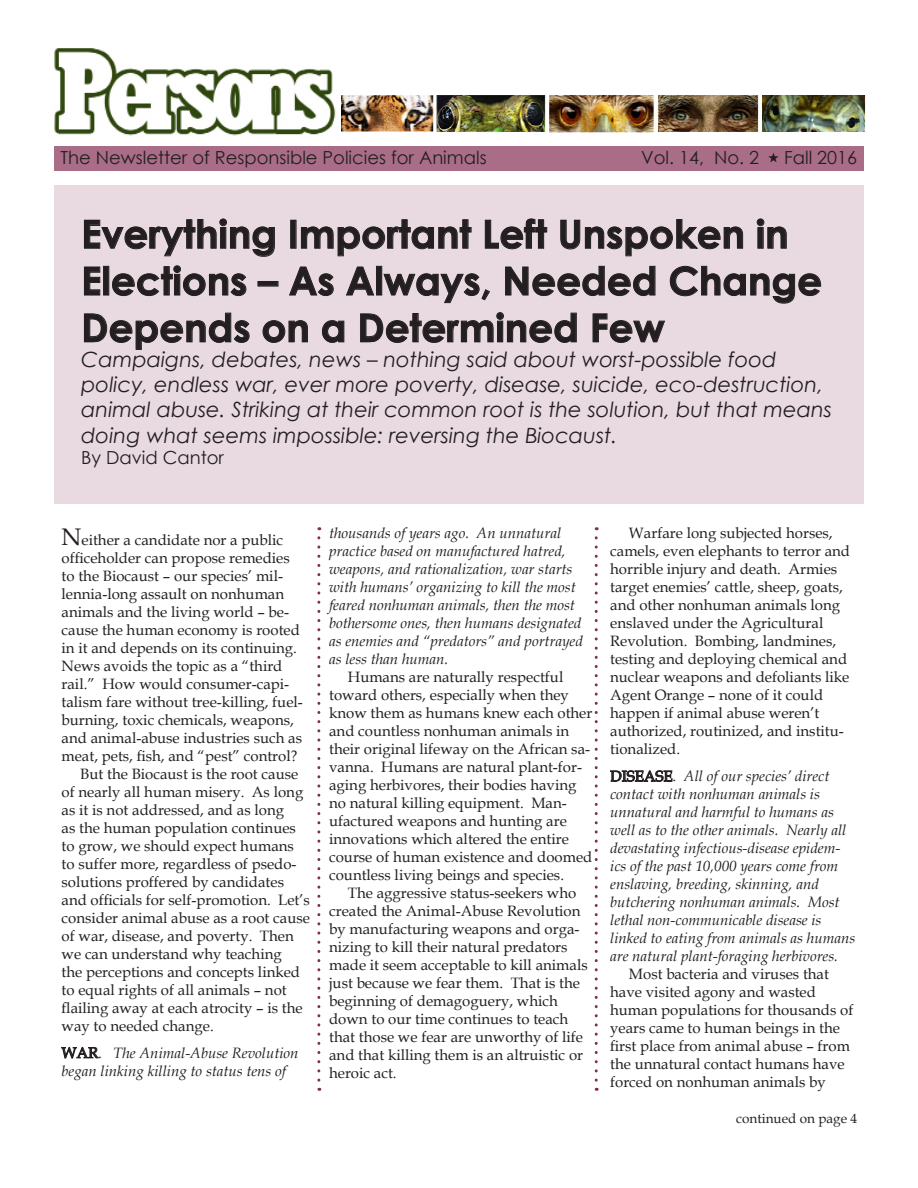
<style>
.page{position:relative;width:918px;height:1188px;background:#fff}
.page>*{position:absolute;margin:0;border:0;box-sizing:border-box;transform-origin:0 0}
.t1{font:700 39px/46.8px "Century Gothic";color:#231f20}
.t2{font:italic 21px/25.2px "Century Gothic";color:#231f20}
.t3{font:18px "Century Gothic";color:#231f20}
.t4{font:15px/18px "Book Antiqua";color:#231f20}
.t5{font:italic 15px/18px "Book Antiqua";color:#231f20}
.t6{font:13.5px "Book Antiqua";color:#231f20}
.s1{font-size:24px}
.s2{font-style:normal}
</style>
<div class="page">
<div style="left:54px;top:147px;width:810px;height:24px;background:#a96d88"></div>
<svg style="left:61px;top:1046px;width:37px;height:13px"></svg>
<div style="left:54px;top:186px;width:810px;height:318px;background:#e9dae1"></div>
<svg style="left:84px;top:218px;width:191px;height:39px"></svg>
<svg style="left:301px;top:219px;width:171px;height:38px"></svg>
<svg style="left:485px;top:218px;width:62px;height:32px"></svg>
<svg style="left:560px;top:219px;width:183px;height:38px"></svg>
<svg style="left:757px;top:218px;width:30px;height:31px"></svg>
<svg style="left:84px;top:266px;width:17px;height:30px"></svg>
<div style="left:104px;top:266px;width:5px;height:29px;border:1px solid #231f20"></div>
<svg style="left:112px;top:265px;width:135px;height:31px"></svg>
<svg style="left:289px;top:266px;width:45px;height:30px"></svg>
<svg style="left:346px;top:266px;width:28px;height:30px"></svg>
<div style="left:377px;top:266px;width:5px;height:29px;border:1px solid #231f20"></div>
<svg style="left:383px;top:273px;width:107px;height:30px"></svg>
<svg style="left:505px;top:266px;width:151px;height:30px"></svg>
<svg style="left:670px;top:266px;width:151px;height:38px"></svg>
<svg style="left:84px;top:312px;width:166px;height:38px"></svg>
<svg style="left:262px;top:320px;width:46px;height:23px"></svg>
<svg style="left:322px;top:320px;width:23px;height:23px"></svg>
<svg style="left:360px;top:312px;width:217px;height:31px"></svg>
<svg style="left:592px;top:313px;width:73px;height:30px"></svg>
<svg style="left:768px;top:153px;width:11px;height:9px"></svg>
<img style="left:54px;top:48px;width:282px;height:88px">
<img style="left:341px;top:96px;width:525px;height:36px">
<svg style="left:610px;top:770px;width:62px;height:12px"></svg>
<svg style="left:317px;top:538px;width:3px;height:553px"></svg>
<svg style="left:595px;top:538px;width:3px;height:553px"></svg>
<p class="t3" style="left:60px;top:145px;width:428px">The Newsletter of Responsible Policies for Animals</p>
<p class="t3" style="left:641px;top:145px;width:119px">Vol. 14, No. 2</p>
<p class="t3" style="left:784px;top:145px;width:75px">Fall 2016</p>
<p class="t1" style="left:81px;top:209px;width:742px">Everything Important Left Unspoken in<br>Elections – As Always, Needed Change<br>Depends on a Determined Few</p>
<p class="t2" style="left:81px;top:347px;width:752px">Campaigns, debates, news – nothing said about worst-possible food policy, endless war, ever more poverty, disease, suicide, eco-destruction, animal abuse. Striking at their common root is the solution, but that means doing what seems impossible: reversing the Biocaust.</p>
<p class="t3" style="left:81px;top:445px;width:144px">By David Cantor</p>
<p class="t4" style="left:62px;top:530px;width:243px"><span class="s1">N</span>either a candidate nor a public officeholder can propose remedies to the Biocaust – our species’ mil&shy;lennia-long assault on nonhuman animals and the living world – be&shy;cause the human economy is rooted in it and depends on its continuing.<br>News avoids the topic as a “third rail.” How would consumer-capi&shy;talism fare without tree-killing, fuel&shy;burning, toxic chemicals, weapons, and animal-abuse industries such as meat, pets, fish, and “pest” control?</p>
<p class="t4" style="left:62px;top:764px;width:250px;text-indent:19px">But the Biocaust is the root cause of nearly all human misery. As long as it is not addressed, and as long<br>as the human population continues to grow, we should expect humans to suffer more, regardless of psedo&shy;solutions proffered by candidates and officials for self-promotion. Let’s consider animal abuse as a root cause of war, disease, and poverty. Then we can understand why teaching<br>the perceptions and concepts linked to equal rights of all animals – not flailing away at each atrocity – is the way to needed change.</p>
<p class="t5" style="left:62px;top:1043px;width:238px"><span class="s2">WAR.</span> The Animal-Abuse Revolution began linking killing to status tens of</p>
<p class="t5" style="left:329px;top:524px;width:255px">thousands of years ago. An unnatural practice based on manufactured hatred, weapons, and rationalization, war starts with humans’ organizing to kill the most feared nonhuman animals, then the most bothersome ones, then humans designated as enemies and “predators” and portrayed as less than human.</p>
<p class="t4" style="left:329px;top:668px;width:265px;text-indent:19px">Humans are naturally respectful toward others, especially when they know them as humans knew each other and countless nonhuman animals in their original lifeway on the African sa&shy;vanna. Humans are natural plant-for&shy;aging herbivores, their bodies having no natural killing equipment. Man&shy;ufactured weapons and hunting are innovations which altered the entire course of human existence and doomed countless living beings and species.</p>
<p class="t4" style="left:329px;top:884px;width:260px;text-indent:19px">The aggressive status-seekers who created the Animal-Abuse Revolution by manufacturing weapons and orga&shy;nizing to kill their natural predators made it seem acceptable to kill animals just because we fear them. That is the beginning of demagoguery, which down to our time continues to teach that those we fear are unworthy of life and that killing them is an altruistic or heroic act.</p>
<p class="t4" style="left:610px;top:524px;width:241px;text-indent:19px">Warfare long subjected horses, camels, even elephants to terror and horrible injury and death. Armies target enemies’ cattle, sheep, goats, and other nonhuman animals long enslaved under the Agricultural<br>Revolution. Bombing, landmines, testing and deploying chemical and nuclear weapons and defoliants like<br>Agent Orange – none of it could happen if animal abuse weren’t authorized, routinized, and institu&shy;tionalized.</p>
<p class="t5" style="left:610px;top:767px;width:247px"><span class="s2">DISEASE.</span> All of our species’ direct contact with nonhuman animals is unnatural and harmful to humans as well as to the other animals. Nearly all devastating infectious-disease epidem&shy;ics of the past 10,000 years come from enslaving, breeding, skinning, and butchering nonhuman animals. Most lethal non-communicable disease is linked to eating from animals as humans are natural plant-foraging herbivores.</p>
<p class="t4" style="left:610px;top:965px;width:245px;text-indent:19px">Most bacteria and viruses that have visited agony and wasted human populations for thousands of years came to human beings in the first place from animal abuse – from the unnatural contact humans have forced on nonhuman animals by</p>
<p class="t6" style="left:736px;top:1109px;width:123px">continued on page 4</p>
</div>
